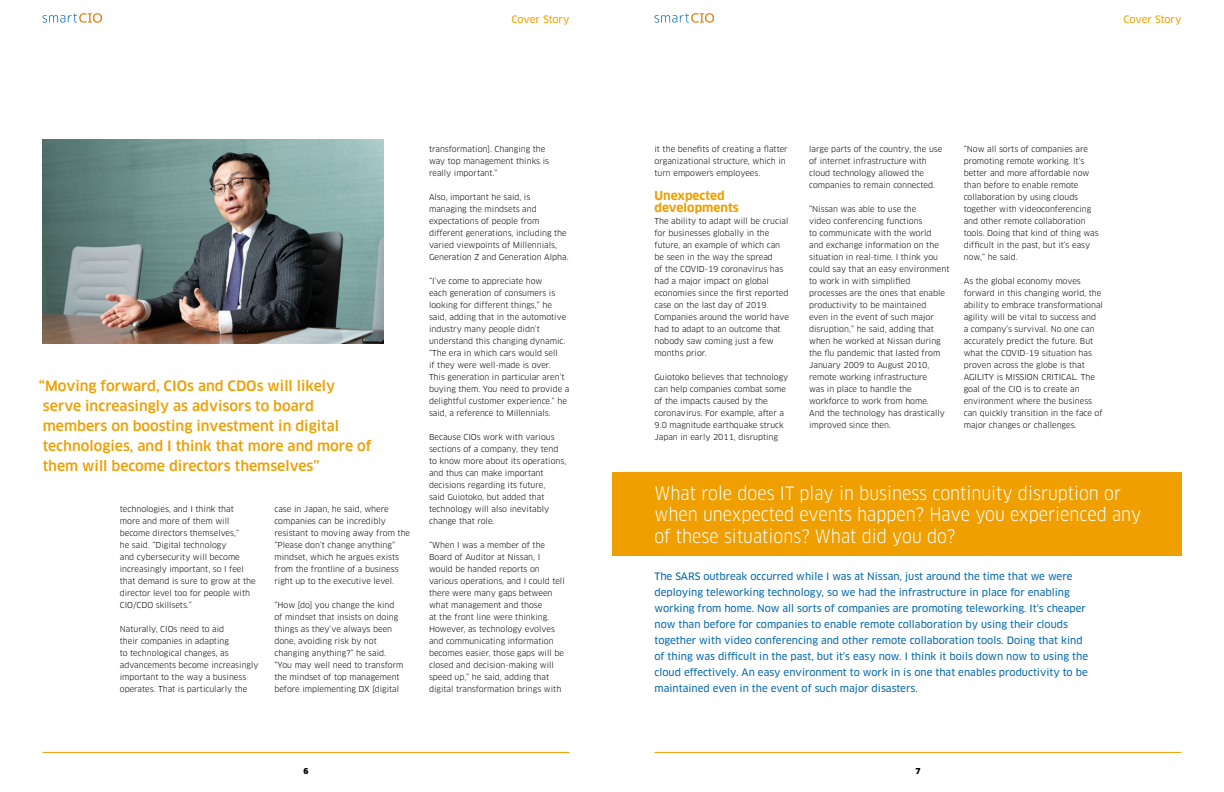
<style>
.page{position:relative;width:1224px;height:792px;background:#fff}
.page>*{position:absolute;margin:0;border:0;box-sizing:border-box;transform-origin:0 0}
.t1{font:18px/21.6px "Clan Pro Narr";color:#fff}
.t2{font:500 14px/20px "Clan Pro";color:#ef9f00}
.t3{font:700 12px/12px "Clan Pro";color:#ef9f00}
.t4{font:10px/16px "Clan Pro News";color:#0066ab}
.t5{font:10px "Clan Pro News";letter-spacing:-.005em;color:#ef9f00}
.t6{font:8px/12px "Clan Pro";color:#000}
.t7{font:900 8px "Clan Pro";color:#000}
</style>
<div class="page">
<hr style="left:43px;top:752px;width:526px;height:1px;background:#ef9f00">
<hr style="left:655px;top:752px;width:526px;height:1px;background:#ef9f00">
<svg style="left:43px;top:13px;width:59px;height:10px"></svg>
<svg style="left:655px;top:13px;width:59px;height:10px"></svg>
<img style="left:43px;top:140px;width:340px;height:204px">
<div style="left:612px;top:472px;width:569px;height:84px;background:#ef9f00"></div>
<p class="t5" style="left:512px;top:13px;width:59px">Cover Story</p>
<h2 class="t2" style="left:39px;top:376px;width:334px">“Moving forward, CIOs and CDOs will likely serve increasingly as advisors to board members on boosting investment in digital technologies, and I think that more and more of them will become directors themselves”</h2>
<p class="t6" style="left:120px;top:503px;width:137px">technologies, and I think that more and more of them will become directors themselves,”<br>he said. “Digital technology<br>and cybersecurity will become increasingly important, so I feel that demand is sure to grow at the director level too for people with<br>CIO/CDO skillsets.”</p>
<p class="t6" style="left:120px;top:623px;width:140px">Naturally, CIOs need to aid<br>their companies in adapting<br>to technological changes, as advancements become increasingly important to the way a business operates. That is particularly the</p>
<p class="t6" style="left:274px;top:503px;width:137px">case in Japan, he said, where companies can be incredibly resistant to moving away from the “Please don’t change anything” mindset, which he argues exists from the frontline of a business right up to the executive level.</p>
<p class="t6" style="left:274px;top:599px;width:131px">“How [do] you change the kind of mindset that insists on doing things as they’ve always been done, avoiding risk by not changing anything?” he said. “You may well need to transform the mindset of top management before implementing DX [digital</p>
<p class="t6" style="left:429px;top:143px;width:122px">transformation]. Changing the way top management thinks is really important.”</p>
<p class="t6" style="left:429px;top:191px;width:141px">Also, important he said, is managing the mindsets and expectations of people from different generations, including the varied viewpoints of Millennials,<br>Generation Z and Generation Alpha.</p>
<p class="t6" style="left:429px;top:275px;width:142px">“I’ve come to appreciate how<br>each generation of consumers is looking for different things,” he said, adding that in the automotive industry many people didn’t understand this changing dynamic. “The era in which cars would sell<br>if they were well-made is over.<br>This generation in particular aren’t buying them. You need to provide a delightful customer experience.” he said, a reference to Millennials.</p>
<p class="t6" style="left:429px;top:431px;width:139px">Because CIOs work with various sections of a company, they tend to know more about its operations, and thus can make important decisions regarding its future,<br>said Guiotoko, but added that technology will also inevitably change that role.</p>
<p class="t6" style="left:429px;top:539px;width:137px">“When I was a member of the<br>Board of Auditor at Nissan, I would be handed reports on various operations, and I could tell there were many gaps between what management and those<br>at the front line were thinking.<br>However, as technology evolves and communicating information becomes easier, those gaps will be closed and decision-making will speed up,” he said, adding that digital transformation brings with</p>
<p class="t5" style="left:1124px;top:13px;width:59px">Cover Story</p>
<p class="t6" style="left:655px;top:143px;width:135px">it the benefits of creating a flatter organizational structure, which in turn empowers employees.</p>
<h3 class="t3" style="left:655px;top:189px;width:86px">Unexpected developments</h3>
<p class="t6" style="left:655px;top:215px;width:136px">The ability to adapt will be crucial for businesses globally in the future, an example of which can be seen in the way the spread<br>of the COVID-19 coronavirus has had a major impact on global economies since the first reported case on the last day of 2019.<br>Companies around the world have had to adapt to an outcome that nobody saw coming just a few months prior.</p>
<p class="t6" style="left:655px;top:371px;width:135px">Guiotoko believes that technology can help companies combat some of the impacts caused by the coronavirus. For example, after a<br>9.0 magnitude earthquake struck<br>Japan in early 2011, disrupting</p>
<p class="t6" style="left:809px;top:143px;width:135px">large parts of the country, the use of internet infrastructure with cloud technology allowed the companies to remain connected.</p>
<p class="t6" style="left:809px;top:203px;width:142px">“Nissan was able to use the<br>video conferencing functions<br>to communicate with the world<br>and exchange information on the situation in real-time. I think you could say that an easy environment to work in with simplified processes are the ones that enable productivity to be maintained<br>even in the event of such major disruption,” he said, adding that when he worked at Nissan during the flu pandemic that lasted from<br>January 2009 to August 2010, remote working infrastructure<br>was in place to handle the workforce to work from home.<br>And the technology has drastically improved since then.</p>
<p class="t6" style="left:964px;top:143px;width:136px">“Now all sorts of companies are promoting remote working. It’s better and more affordable now than before to enable remote collaboration by using clouds together with videoconferencing and other remote collaboration tools. Doing that kind of thing was difficult in the past, but it’s easy now,” he said.</p>
<p class="t6" style="left:964px;top:275px;width:141px">As the global economy moves forward in this changing world, the ability to embrace transformational agility will be vital to success and<br>a company’s survival. No one can accurately predict the future. But what the COVID-19 situation has proven across the globe is that<br>AGILITY is MISSION CRITICAL. The goal of the CIO is to create an environment where the business can quickly transition in the face of major changes or challenges.</p>
<h1 class="t1" style="left:655px;top:482px;width:488px">What role does IT play in business continuity disruption or when unexpected events happen? Have you experienced any of these situations? What did you do?</h1>
<p class="t4" style="left:655px;top:568px;width:435px">The SARS outbreak occurred while I was at Nissan, just around the time that we were deploying teleworking technology, so we had the infrastructure in place for enabling working from home. Now all sorts of companies are promoting teleworking. It's cheaper now than before for companies to enable remote collaboration by using their clouds together with video conferencing and other remote collaboration tools. Doing that kind of thing was difficult in the past, but it's easy now. I think it boils down now to using the cloud effectively. An easy environment to work in is one that enables productivity to be maintained even in the event of such major disasters.</p>
<p class="t7" style="left:303px;top:766px;width:7px">6</p>
<p class="t7" style="left:915px;top:766px;width:7px">7</p>
</div>
